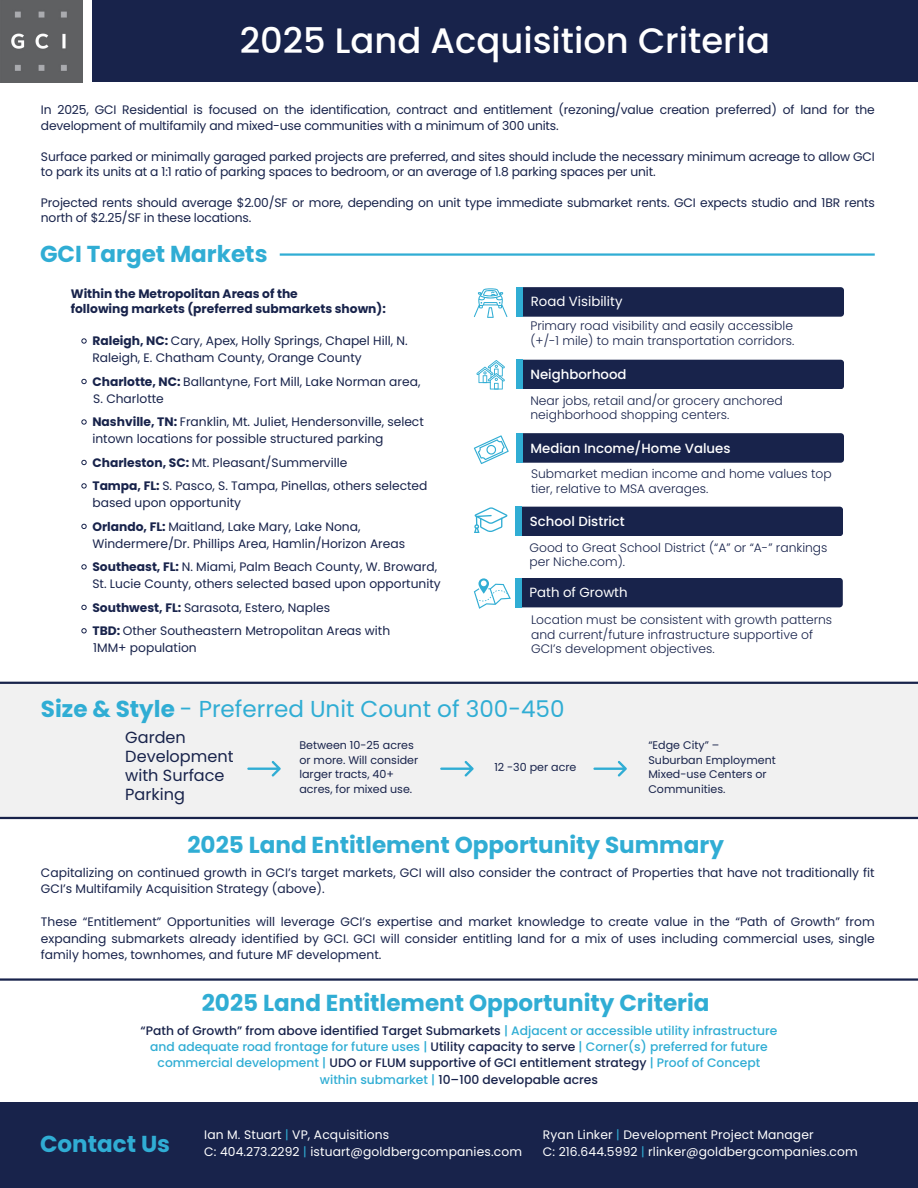
<style>
.page{position:relative;width:918px;height:1188px;background:#fff}
.page>*{position:absolute;margin:0;border:0;box-sizing:border-box;transform-origin:0 0}
.t1{font:500 35.4px "Poppins";color:#fff}
.t2{font:700 23.1px "Poppins";color:#30add4}
.t3{font:23.1px "Poppins";color:#30add4}
.t4{font:16.05px/19.2px "Poppins";color:#18234b}
.t5{font:500 13.35px "Poppins";color:#fff}
.t6{font:13.35px "Poppins";color:#fff}
.t7{font:12.3px/17.1px "Poppins";color:#18234b}
.t8{font:300 12.3px/14.4px "Poppins";color:#18234b}
.t9{font:500 12.3px/16.4px "Poppins";color:#30add4;text-align:center}
.t10{font:12.3px/17.4px "Poppins";letter-spacing:.01em;color:#fff}
.t11{font:700 12.3px/15.9px "Poppins";color:#18234b}
.t12{font:11.1px/14.7px "Poppins";color:#18234b}
.s1{font-weight:700}
.s2{color:#18234b}
.s3{color:#30add4}
</style>
<div class="page">
<div style="left:0;top:683px;width:918px;height:134px;background:#f1f1f1"></div>
<div style="left:0;top:1102px;width:918px;height:86px;background:#18234b"></div>
<div style="left:522px;top:507px;width:321px;height:29px;background:#18234b"></div>
<div style="left:515px;top:507px;width:7px;height:29px;background:#30add4"></div>
<div style="left:523px;top:433px;width:321px;height:30px;background:#18234b"></div>
<div style="left:516px;top:433px;width:7px;height:30px;background:#30add4"></div>
<div style="left:523px;top:360px;width:321px;height:29px;background:#18234b"></div>
<div style="left:516px;top:360px;width:7px;height:29px;background:#30add4"></div>
<div style="left:92px;top:0;width:826px;height:82px;background:#18234b"></div>
<img style="left:0;top:0;width:82px;height:82px">
<hr style="left:280px;top:253px;width:595px;height:3px;background:#30add4">
<svg style="left:474px;top:288px;width:33px;height:30px"></svg>
<svg style="left:476px;top:360px;width:29px;height:29px"></svg>
<svg style="left:474px;top:435px;width:35px;height:29px"></svg>
<svg style="left:474px;top:507px;width:33px;height:26px"></svg>
<hr style="left:0;top:817px;width:918px;height:2px;background:#18234b">
<hr style="left:0;top:682px;width:918px;height:2px;background:#18234b">
<hr style="left:0;top:978px;width:918px;height:3px;background:#18234b">
<svg style="left:247px;top:761px;width:34px;height:16px"></svg>
<svg style="left:440px;top:761px;width:34px;height:16px"></svg>
<svg style="left:593px;top:761px;width:34px;height:16px"></svg>
<svg style="left:81px;top:338px;width:6px;height:6px"></svg>
<svg style="left:81px;top:379px;width:6px;height:5px"></svg>
<svg style="left:81px;top:419px;width:6px;height:6px"></svg>
<svg style="left:81px;top:460px;width:6px;height:5px"></svg>
<svg style="left:81px;top:483px;width:6px;height:5px"></svg>
<svg style="left:81px;top:524px;width:6px;height:5px"></svg>
<svg style="left:81px;top:564px;width:6px;height:5px"></svg>
<svg style="left:81px;top:605px;width:6px;height:5px"></svg>
<svg style="left:81px;top:628px;width:6px;height:5px"></svg>
<svg style="left:474px;top:578px;width:369px;height:31px;background:#394567"></svg>
<div style="left:515px;top:578px;width:6px;height:29px;background:#30add4"></div>
<div style="left:523px;top:287px;width:321px;height:30px;background:#18234b"></div>
<div style="left:516px;top:287px;width:7px;height:30px;background:#30add4"></div>
<h5 class="t1" style="left:240px;top:16px;width:532px">2025 Land Acquisition Criteria</h5>
<p class="t7" style="left:41px;top:103px;width:835px;line-height:15.3px">In 2025, GCI Residential is focused on the identification, contract and entitlement (rezoning/value creation preferred) of land for the development of multifamily and mixed-use communities with a minimum of 300 units.</p>
<p class="t7" style="left:41px;top:149px;width:835px;line-height:15.3px">Surface parked or minimally garaged parked projects are preferred, and sites should include the necessary minimum acreage to allow GCI to park its units at a 1:1 ratio of parking spaces to bedroom, or an average of 1.8 parking spaces per unit.</p>
<p class="t7" style="left:41px;top:195px;width:835px;line-height:15.3px">Projected rents should average $2.00/SF or more, depending on unit type immediate submarket rents. GCI expects studio and 1BR rents north of $2.25/SF in these locations.</p>
<p class="t2" style="left:40px;top:237px;width:229px">GCI Target Markets</p>
<p class="t11" style="left:71px;top:285px;width:317px">Within the Metropolitan Areas of the<br>following markets (preferred submarkets shown):</p>
<h6 class="t7" style="left:92px;top:332px;width:317px"><span class="s1">Raleigh, NC:</span> Cary, Apex, Holly Springs, Chapel Hill, N.<br>Raleigh, E. Chatham County, Orange County</h6>
<h2 class="t7" style="left:92px;top:373px;width:330px"><span class="s1">Charlotte, NC:</span> Ballantyne, Fort Mill, Lake Norman area,</h2>
<p class="t7" style="left:93px;top:390px;width:72px">S. Charlotte</p>
<h5 class="t7" style="left:92px;top:413px;width:333px"><span class="s1">Nashville, TN:</span> Franklin, Mt. Juliet, Hendersonville, select intown locations for possible structured parking</h5>
<p class="t7" style="left:92px;top:454px;width:257px"><span class="s1">Charleston, SC:</span> Mt. Pleasant/Summerville</p>
<p class="t7" style="left:92px;top:477px;width:337px"><span class="s1">Tampa, FL:</span> S. Pasco, S. Tampa, Pinellas, others selected based upon opportunity</p>
<h6 class="t7" style="left:92px;top:518px;width:314px"><span class="s1">Orlando, FL:</span> Maitland, Lake Mary, Lake Nona,<br>Windermere/Dr. Phillips Area, Hamlin/Horizon Areas</h6>
<p class="t7" style="left:92px;top:558px;width:350px"><span class="s1">Southeast, FL:</span> N. Miami, Palm Beach County, W. Broward,<br>St. Lucie County, others selected based upon opportunity</p>
<p class="t7" style="left:92px;top:599px;width:239px"><span class="s1">Southwest, FL:</span> Sarasota, Estero, Naples</p>
<p class="t7" style="left:92px;top:622px;width:299px"><span class="s1">TBD:</span> Other Southeastern Metropolitan Areas with</p>
<p class="t7" style="left:93px;top:639px;width:105px">1MM+ population</p>
<p class="t6" style="left:531px;top:292px;width:93px">Road Visibility</p>
<p class="t8" style="left:530px;top:319px;width:265px">Primary road visibility and easily accessible (+/-1 mile) to main transportation corridors.</p>
<p class="t5" style="left:530px;top:365px;width:98px">Neighborhood</p>
<p class="t8" style="left:530px;top:393px;width:254px">Near jobs, retail and/or grocery anchored neighborhood shopping centers.</p>
<h5 class="t5" style="left:530px;top:438px;width:202px">Median Income/Home Values</h5>
<p class="t8" style="left:531px;top:467px;width:302px">Submarket median income and home values top tier, relative to MSA averages.</p>
<p class="t5" style="left:530px;top:512px;width:97px">School District</p>
<h6 class="t8" style="left:529px;top:540px;width:300px">Good to Great School District (“A” or “A-” rankings per Niche.com).</h6>
<p class="t6" style="left:529px;top:583px;width:100px">Path of Growth</p>
<h6 class="t6" style="left:541px;top:591px;width:100px">Path of Growth</h6>
<h4 class="t8" style="left:531px;top:613px;width:303px">Location must be consistent with growth patterns and current/future infrastructure supportive of<br>GCI’s development objectives.</h4>
<h6 class="t3" style="left:41px;top:693px;width:525px"><span class="s1">Size &amp; Style</span> - Preferred Unit Count of 300-450</h6>
<h6 class="t4" style="left:125px;top:728px;width:110px">Garden<br>Development with Surface<br>Parking</h6>
<p class="t12" style="left:299px;top:738px;width:120px">Between 10-25 acres or more. Will consider larger tracts, 40+ acres, for mixed use.</p>
<h5 class="t12" style="left:648px;top:738px;width:129px">“Edge City” –<br>Suburban Employment<br>Mixed-use Centers or<br>Communities.</h5>
<p class="t12" style="left:494px;top:760px;width:84px">12 -30 per acre</p>
<p class="t2" style="left:187px;top:829px;width:538px">2025 Land Entitlement Opportunity Summary</p>
<h6 class="t7" style="left:41px;top:865px;width:835px;line-height:16.4px">Capitalizing on continued growth in GCI’s target markets, GCI will also consider the contract of Properties that have not traditionally fit<br>GCI’s Multifamily Acquisition Strategy (above).</h6>
<h6 class="t7" style="left:41px;top:914px;width:835px;line-height:16.4px;text-align:justify">These “Entitlement” Opportunities will leverage GCI’s expertise and market knowledge to create value in the “Path of Growth” from expanding submarkets already identified by GCI. GCI will consider entitling land for a mix of uses including commercial uses, single family homes, townhomes, and future MF development.</h6>
<p class="t2" style="left:202px;top:987px;width:509px">2025 Land Entitlement Opportunity Criteria</p>
<h3 class="t9" style="left:141px;top:1022px;width:638px"><span class="s2">“Path of Growth” from above identified Target Submarkets</span> | Adjacent or accessible utility infrastructure and adequate road frontage for future uses | <span class="s2">Utility capacity to serve</span> | Corner(s) preferred for future commercial development | <span class="s2">UDO or FLUM supportive of GCI entitlement strategy</span> | Proof of Concept within submarket | <span class="s2">10–100 developable acres</span></h3>
<h1 class="t2" style="left:40px;top:1128px;width:132px">Contact Us</h1>
<p class="t10" style="left:204px;top:1126px;width:319px">Ian M. Stuart <span class="s3">|</span> VP, Acquisitions<br>C: 404.273.2292 <span class="s3">|</span> istuart@goldbergcompanies.com</p>
<p class="t10" style="left:543px;top:1126px;width:316px">Ryan Linker <span class="s3">|</span> Development Project Manager<br>C: 216.644.5992 <span class="s3">|</span> rlinker@goldbergcompanies.com</p>
</div>
